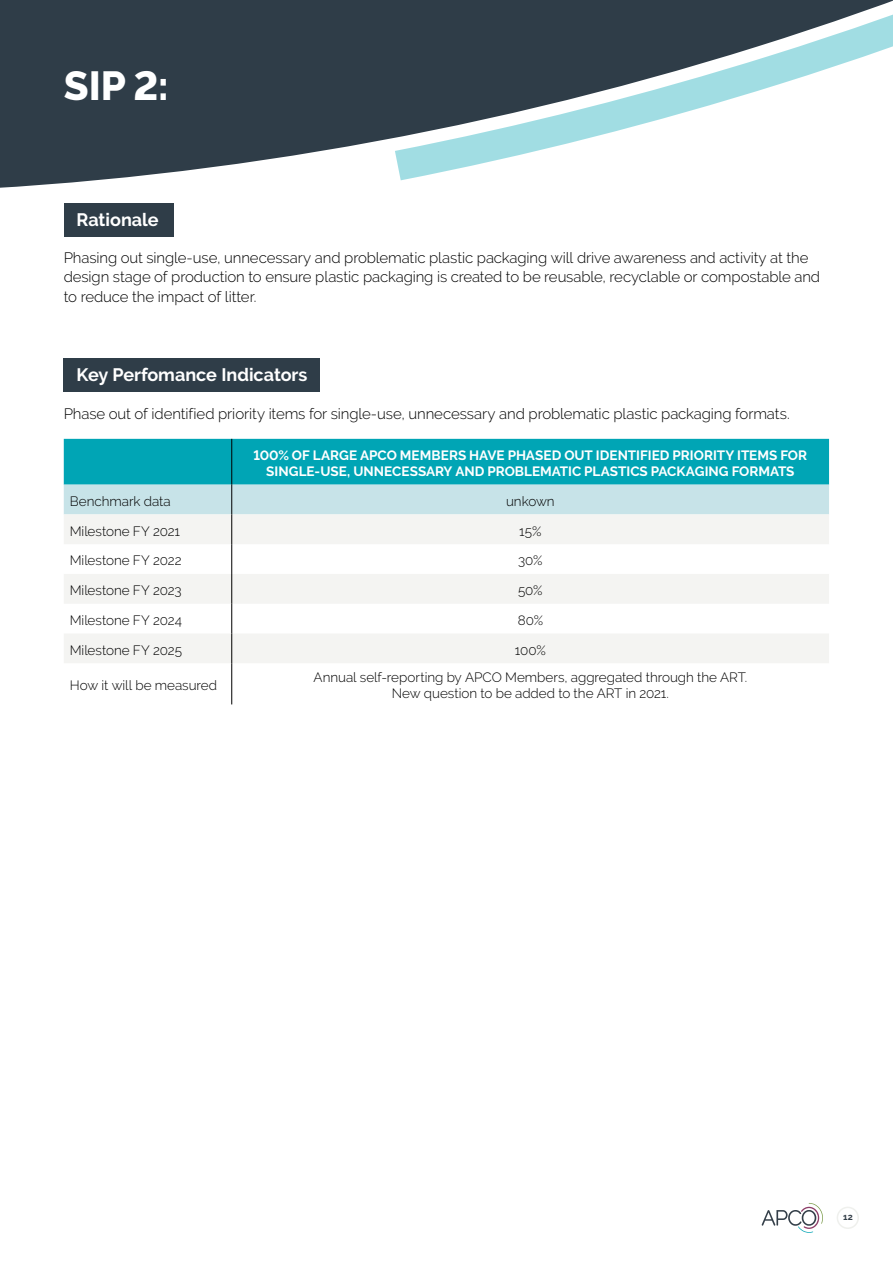
<style>
.page{position:relative;width:893px;height:1263px;background:#fff}
.page>*{position:absolute;margin:0;border:0;box-sizing:border-box;transform-origin:0 0}
.t1{font:800 40.5px "Raleway";color:#fff}
.t2{font:700 18px "Raleway";color:#fff}
.t3{font:300 15px/19.5px "Raleway";letter-spacing:-.005em;color:#000}
.t4{font:300 13.5px/16.5px "Raleway";letter-spacing:-.005em;color:#000;text-align:center}
.t5{font:700 13.5px/16.5px "Raleway";color:#fff;text-align:center}
.t6{font:700 9px "Raleway";color:#333e48}
</style>
<div class="page">
<svg style="left:0;top:0;width:893px;height:186px"></svg>
<div style="left:64px;top:358px;width:256px;height:34px;background:#2f3d48"></div>
<svg style="left:64px;top:514px;width:765px;height:149px;fill:#f4f4f2"></svg>
<svg style="left:64px;top:439px;width:765px;height:75px;background:#4ebdc8"></svg>
<hr style="left:231px;top:514px;width:1px;height:30px;background:#000">
<hr style="left:231px;top:544px;width:1px;height:30px;background:#000">
<hr style="left:231px;top:574px;width:1px;height:30px;background:#000">
<svg style="left:231px;top:604px;width:1px;height:29px"></svg>
<hr style="left:231px;top:633px;width:1px;height:30px;background:#000">
<hr style="left:231px;top:663px;width:1px;height:41px;background:#000">
<div style="left:64px;top:203px;width:109px;height:34px;background:#2f3d48"></div>
<svg style="left:762px;top:1203px;width:61px;height:30px"></svg>
<div style="left:837px;top:1206px;width:22px;height:23px;border:2px solid #eff0ed;border-radius:50%"></div>
<h1 class="t1" style="left:64px;top:63px;width:107px">SIP 2:</h1>
<p class="t2" style="left:77px;top:210px;width:84px">Rationale</p>
<p class="t3" style="left:64px;top:248px;width:758px">Phasing out single-use, unnecessary and problematic plastic packaging will drive awareness and activity at the design stage of production to ensure plastic packaging is created to be reusable, recyclable or compostable and to reduce the impact of litter.</p>
<p class="t2" style="left:77px;top:364px;width:232px">Key Perfomance Indicators</p>
<p class="t3" style="left:64px;top:404px;width:727px">Phase out of identified priority items for single-use, unnecessary and problematic plastic packaging formats.</p>
<p class="t5" style="left:254px;top:447px;width:555px">100% OF LARGE APCO MEMBERS HAVE PHASED OUT IDENTIFIED PRIORITY ITEMS FOR<br>SINGLE-USE, UNNECESSARY AND PROBLEMATIC PLASTICS PACKAGING FORMATS</p>
<p class="t4" style="left:70px;top:493px;width:103px">Benchmark data</p>
<p class="t4" style="left:506px;top:493px;width:50px">unkown</p>
<p class="t4" style="left:70px;top:523px;width:112px">Milestone FY 2021</p>
<p class="t4" style="left:519px;top:523px;width:24px">15%</p>
<p class="t4" style="left:70px;top:552px;width:113px">Milestone FY 2022</p>
<p class="t4" style="left:518px;top:552px;width:26px">30%</p>
<p class="t4" style="left:70px;top:582px;width:113px">Milestone FY 2023</p>
<p class="t4" style="left:518px;top:582px;width:26px">50%</p>
<p class="t4" style="left:70px;top:612px;width:114px">Milestone FY 2024</p>
<p class="t4" style="left:518px;top:612px;width:27px">80%</p>
<p class="t4" style="left:70px;top:642px;width:114px">Milestone FY 2025</p>
<p class="t4" style="left:515px;top:642px;width:32px">100%</p>
<p class="t4" style="left:70px;top:677px;width:149px">How it will be measured</p>
<p class="t4" style="left:314px;top:669px;width:435px">Annual self-reporting by APCO Members, aggregated through the ART.<br>New question to be added to the ART in 2021.</p>
<p class="t6" style="left:843px;top:1212px;width:11px">12</p>
</div>
